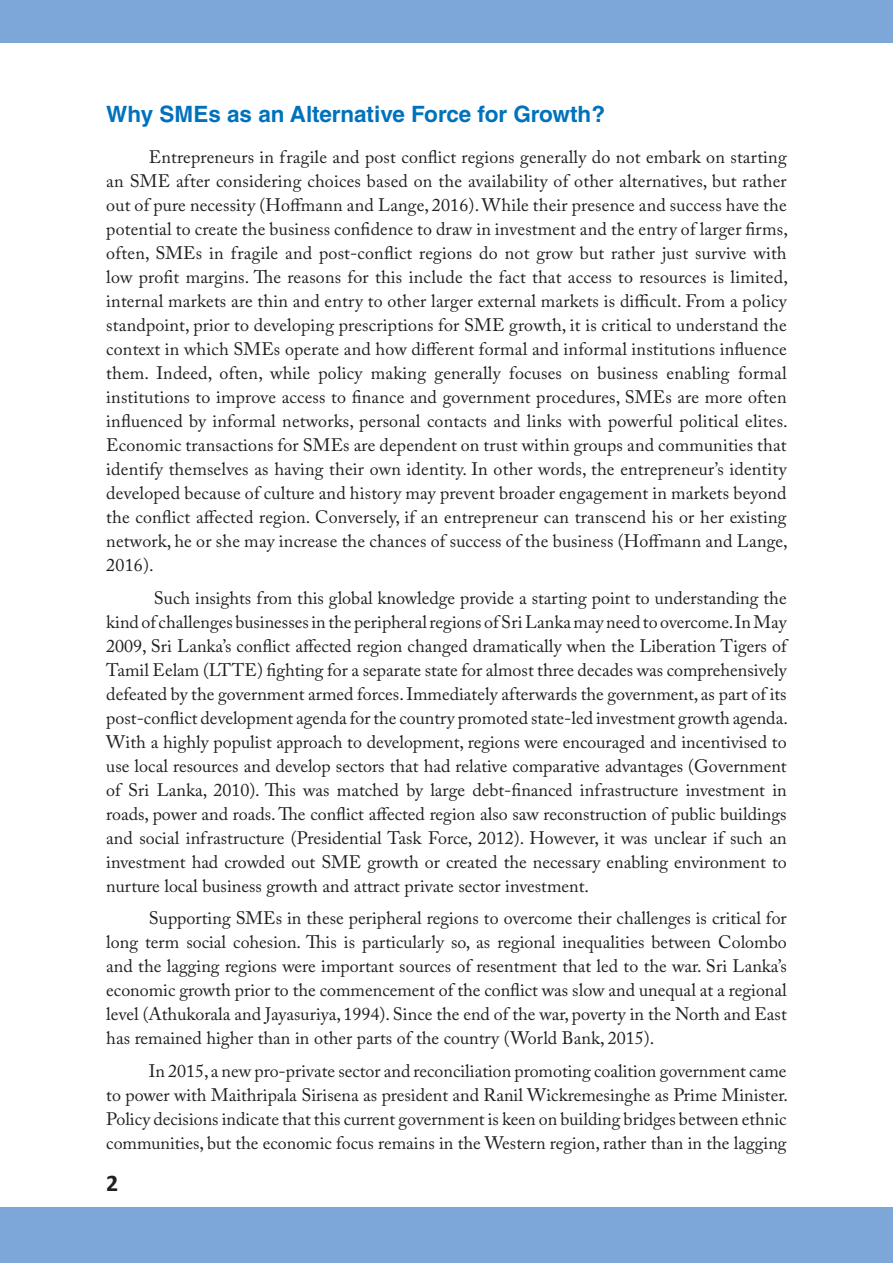
<style>
.page{position:relative;width:893px;height:1263px;background:#fff}
.page>*{position:absolute;margin:0;border:0;box-sizing:border-box;transform-origin:0 0}
.t1{font:700 24px "Calibri";color:#231f20}
.t2{font:700 22.5px "Helvetica LT Std";color:#0072bc}
.t3{font:18px/24px "Adobe Caslon Pro";color:#231f20;text-align:justify}
</style>
<div class="page">
<div style="left:0;top:0;width:893px;height:43px;background:#7ca7d8"></div>
<div style="left:0;top:1208px;width:893px;height:55px;background:#7ca7d8"></div>
<p class="t2" style="left:106px;top:101px;width:500px">Why SMEs as an Alternative Force for Growth?</p>
<p class="t3" style="left:106px;top:145px;width:683px;text-indent:43px">Entrepreneurs in fragile and post conflict regions generally do not embark on starting an SME after considering choices based on the availability of other alternatives, but rather out of pure necessity (Hoffmann and Lange, 2016). While their presence and success have the potential to create the business confidence to draw in investment and the entry of larger firms, often, SMEs in fragile and post-conflict regions do not grow but rather just survive with low profit margins. The reasons for this include the fact that access to resources is limited, internal markets are thin and entry to other larger external markets is difficult. From a policy standpoint, prior to developing prescriptions for SME growth, it is critical to understand the context in which SMEs operate and how different formal and informal institutions influence them. Indeed, often, while policy making generally focuses on business enabling formal institutions to improve access to finance and government procedures, SMEs are more often influenced by informal networks, personal contacts and links with powerful political elites.<br>Economic transactions for SMEs are dependent on trust within groups and communities that identify themselves as having their own identity. In other words, the entrepreneur’s identity developed because of culture and history may prevent broader engagement in markets beyond the conflict affected region. Conversely, if an entrepreneur can transcend his or her existing network, he or she may increase the chances of success of the business (Hoffmann and Lange, 2016).</p>
<p class="t3" style="left:106px;top:586px;width:683px;text-indent:47px">Such insights from this global knowledge provide a starting point to understanding the kind of challenges businesses in the peripheral regions of Sri Lanka may need to overcome. In May 2009, Sri Lanka’s conflict affected region changed dramatically when the Liberation Tigers of Tamil Eelam (LTTE) fighting for a separate state for almost three decades was comprehensively defeated by the government armed forces. Immediately afterwards the government, as part of its post-conflict development agenda for the country promoted state-led investment growth agenda.<br>With a highly populist approach to development, regions were encouraged and incentivised to use local resources and develop sectors that had relative comparative advantages (Government of Sri Lanka, 2010). This was matched by large debt-financed infrastructure investment in roads, power and roads. The conflict affected region also saw reconstruction of public buildings and social infrastructure (Presidential Task Force, 2012). However, it was unclear if such an investment had crowded out SME growth or created the necessary enabling environment to nurture local business growth and attract private sector investment.</p>
<p class="t3" style="left:106px;top:906px;width:682px;text-indent:43px">Supporting SMEs in these peripheral regions to overcome their challenges is critical for long term social cohesion. This is particularly so, as regional inequalities between Colombo and the lagging regions were important sources of resentment that led to the war. Sri Lanka’s economic growth prior to the commencement of the conflict was slow and unequal at a regional level (Athukorala and Jayasuriya, 1994). Since the end of the war, poverty in the North and East has remained higher than in other parts of the country (World Bank, 2015).</p>
<p class="t3" style="left:106px;top:1059px;width:683px;text-indent:43px">In 2015, a new pro-private sector and reconciliation promoting coalition government came to power with Maithripala Sirisena as president and Ranil Wickremesinghe as Prime Minister.<br>Policy decisions indicate that this current government is keen on building bridges between ethnic communities, but the economic focus remains in the Western region, rather than in the lagging</p>
<h1 class="t1" style="left:106px;top:1168px;width:14px">2</h1>
</div>
